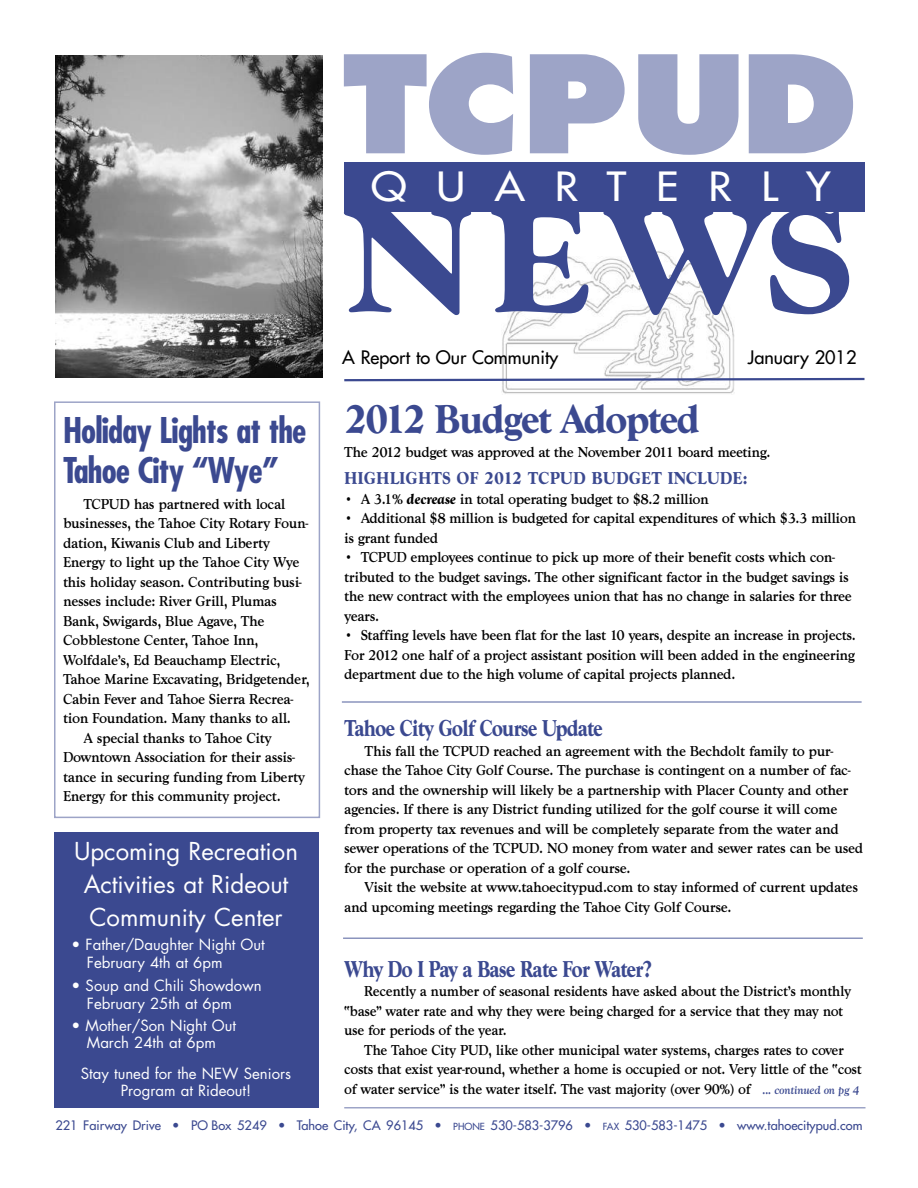
<style>
.page{position:relative;width:918px;height:1188px;background:#fff}
.page>*{position:absolute;margin:0;border:0;box-sizing:border-box;transform-origin:0 0}
.t1{font:700 153px "Goudy T";color:#3b4990;scale:1.12 1}
.t2{font:800 148.5px "Futura T";letter-spacing:-.015em;color:#9da4c7;scale:1.09 1}
.t3{font:700 42px "Goudy T";letter-spacing:-.06em;color:#3b4990;scale:.9 1}
.t4{font:39.15px "Futura";color:#fff;scale:1.09 1}
.t5{font:700 condensed 34.5px/40.5px "Futura";letter-spacing:-.025em;color:#3b4990}
.t6{font:700 24px "Goudy T";letter-spacing:-.06em;color:#3b4990;scale:.8 1}
.t7{font:24px/33px "Futura";color:#fff;text-align:center}
.t8{font:18.15px "Futura";color:#000}
.t9{font:700 18px "Goudy T";color:#3b4990;scale:.9 1}
.t10{font:500 15px/19.5px "Goudy T";letter-spacing:-.03em;color:#000;scale:.9 1}
.t11{font:500 15px/19.5px "Goudy T";letter-spacing:-.03em;color:#000;scale:.88 1}
.t12{font:15px/18px "Futura";color:#fff}
.t13{font:12.75px "Futura";color:#3b4990}
.s1{font-weight:700;font-style:italic}
.s2{font-style:italic;font-size:12px;color:#3b4990}
.s3{font-size:9.6px}
</style>
<div class="page">
<img style="left:502px;top:251px;width:232px;height:143px">
<div style="left:344px;top:162px;width:520px;height:49px;background:#3b4990"></div>
<svg style="left:344px;top:377px;width:521px;height:5px"></svg>
<img style="left:56px;top:55px;width:266px;height:323px">
<div style="left:54px;top:401px;width:266px;height:417px;border:2px solid #9da4c7"></div>
<div style="left:54px;top:832px;width:264px;height:276px;background:#3b4990"></div>
<hr style="left:343px;top:938px;width:520px;height:1px;background:#8b94bd">
<hr style="left:342px;top:701px;width:520px;height:2px;background:#8b94bd">
<hr style="left:344px;top:1107px;width:522px;height:1px;background:#9da4c7">
<h3 class="t5" style="left:63px;top:413px;width:245px">Holiday Lights at the<br>Tahoe City “Wye”</h3>
<p class="t10" style="left:83px;top:494px;width:226px">TCPUD has partnered with local</p>
<p class="t10" style="left:63px;top:513px;width:274px">businesses, the Tahoe City Rotary Foun-</p>
<p class="t10" style="left:63px;top:533px;width:232px">dation, Kiwanis Club and Liberty</p>
<p class="t10" style="left:63px;top:552px;width:264px">Energy to light up the Tahoe City Wye</p>
<p class="t10" style="left:63px;top:572px;width:267px">this holiday season. Contributing busi-</p>
<p class="t10" style="left:63px;top:591px;width:239px">nesses include: River Grill, Plumas</p>
<p class="t10" style="left:63px;top:611px;width:226px">Bank, Swigards, Blue Agave, The</p>
<p class="t10" style="left:63px;top:630px;width:219px">Cobblestone Center, Tahoe Inn,</p>
<p class="t10" style="left:63px;top:650px;width:243px">Wolfdale’s, Ed Beauchamp Electric,</p>
<p class="t10" style="left:63px;top:669px;width:276px">Tahoe Marine Excavating, Bridgetender,</p>
<p class="t10" style="left:63px;top:689px;width:257px">Cabin Fever and Tahoe Sierra Recrea-</p>
<p class="t10" style="left:63px;top:708px;width:255px">tion Foundation. Many thanks to all.</p>
<p class="t10" style="left:83px;top:728px;width:211px">A special thanks to Tahoe City</p>
<p class="t10" style="left:63px;top:747px;width:259px">Downtown Association for their assis-</p>
<p class="t10" style="left:63px;top:767px;width:271px">tance in securing funding from Liberty</p>
<p class="t10" style="left:63px;top:786px;width:243px">Energy for this community project.</p>
<h3 class="t7" style="left:74px;top:837px;width:226px">Upcoming Recreation<br>Activities at Rideout<br>Community Center</h3>
<p class="t12" style="left:87px;top:937px;width:179px;text-indent:-15px">• Father/Daughter Night Out<br>February 4th at 6pm</p>
<p class="t12" style="left:87px;top:977px;width:176px;text-indent:-15px">• Soup and Chili Showdown<br>February 25th at 6pm</p>
<p class="t12" style="left:72px;top:1019px;width:166px;line-height:16.5px;text-align:center">• Mother/Son Night Out<br>March 24th at 6pm</p>
<p class="t12" style="left:81px;top:1067px;width:212px;line-height:16.5px;text-align:center">Stay tuned for the NEW Seniors<br>Program at Rideout!</p>
<h2 class="t2" style="left:343px;top:15px;width:475px">TCPUD</h2>
<h3 class="t4" style="left:371px;top:167px;width:34px">Q</h3>
<h3 class="t4" style="left:436px;top:167px;width:83px">U A</h3>
<h3 class="t4" style="left:555px;top:167px;width:67px">R T</h3>
<h3 class="t4" style="left:656px;top:167px;width:161px">ERLY</h3>
<h1 class="t1" style="left:345px;top:170px;width:459px">NEWS</h1>
<p class="t8" style="left:342px;top:349px;width:217px">A Report to Our Community</p>
<p class="t8" style="left:748px;top:349px;width:110px">January 2012</p>
<h3 class="t3" style="left:344px;top:394px;width:397px">2012 Budget Adopted</h3>
<p class="t10" style="left:344px;top:442px;width:475px">The 2012 budget was approved at the November 2011 board meeting.</p>
<p class="t9" style="left:344px;top:467px;width:450px">HIGHLIGHTS OF 2012 TCPUD BUDGET INCLUDE:</p>
<p class="t10" style="left:344px;top:489px;width:407px">• A 3.1% <span class="s1">decrease</span> in total operating budget to $8.2 million</p>
<p class="t10" style="left:344px;top:508px;width:570px">• Additional $8 million is budgeted for capital expenditures of which $3.3 million is grant funded</p>
<p class="t10" style="left:344px;top:547px;width:566px">• TCPUD employees continue to pick up more of their benefit costs which con&shy;tributed to the budget savings. The other significant factor in the budget savings is the new contract with the employees union that has no change in salaries for three years.</p>
<p class="t10" style="left:344px;top:625px;width:570px;text-align:justify">• Staffing levels have been flat for the last 10 years, despite an increase in projects.<br>For 2012 one half of a project assistant position will been added in the engineering department due to the high volume of capital projects planned.</p>
<h3 class="t6" style="left:344px;top:714px;width:325px">Tahoe City Golf Course Update</h3>
<p class="t10" style="left:344px;top:741px;width:578px;text-indent:20px">This fall the TCPUD reached an agreement with the Bechdolt family to pur&shy;chase the Tahoe City Golf Course. The purchase is contingent on a number of fac&shy;tors and the ownership will likely be a partnership with Placer County and other agencies. If there is any District funding utilized for the golf course it will come from property tax revenues and will be completely separate from the water and sewer operations of the TCPUD. NO money from water and sewer rates can be used for the purchase or operation of a golf course.</p>
<p class="t10" style="left:344px;top:877px;width:573px;text-indent:20px">Visit the website at www.tahoecitypud.com to stay informed of current updates and upcoming meetings regarding the Tahoe City Golf Course.</p>
<h3 class="t6" style="left:344px;top:955px;width:386px">Why Do I Pay a Base Rate For Water?</h3>
<p class="t11" style="left:344px;top:981px;width:578px;text-indent:20px">Recently a number of seasonal residents have asked about the District’s monthly “base” water rate and why they were being charged for a service that they may not use for periods of the year.</p>
<p class="t11" style="left:344px;top:1040px;width:590px;text-align:center">The Tahoe City PUD, like other municipal water systems, charges rates to cover<br>costs that exist year-round, whether a home is occupied or not. Very little of the “cost of water service” is the water itself. The vast majority (over 90%) of <span class="s2">... continued on pg 4</span></p>
<p class="t13" style="left:56px;top:1119px;width:808px">221 Fairway Drive • PO Box 5249 • Tahoe City, CA 96145 • <span class="s3">PHONE</span> 530-583-3796 • <span class="s3">FAX</span> 530-583-1475 • www.tahoecitypud.com</p>
</div>
